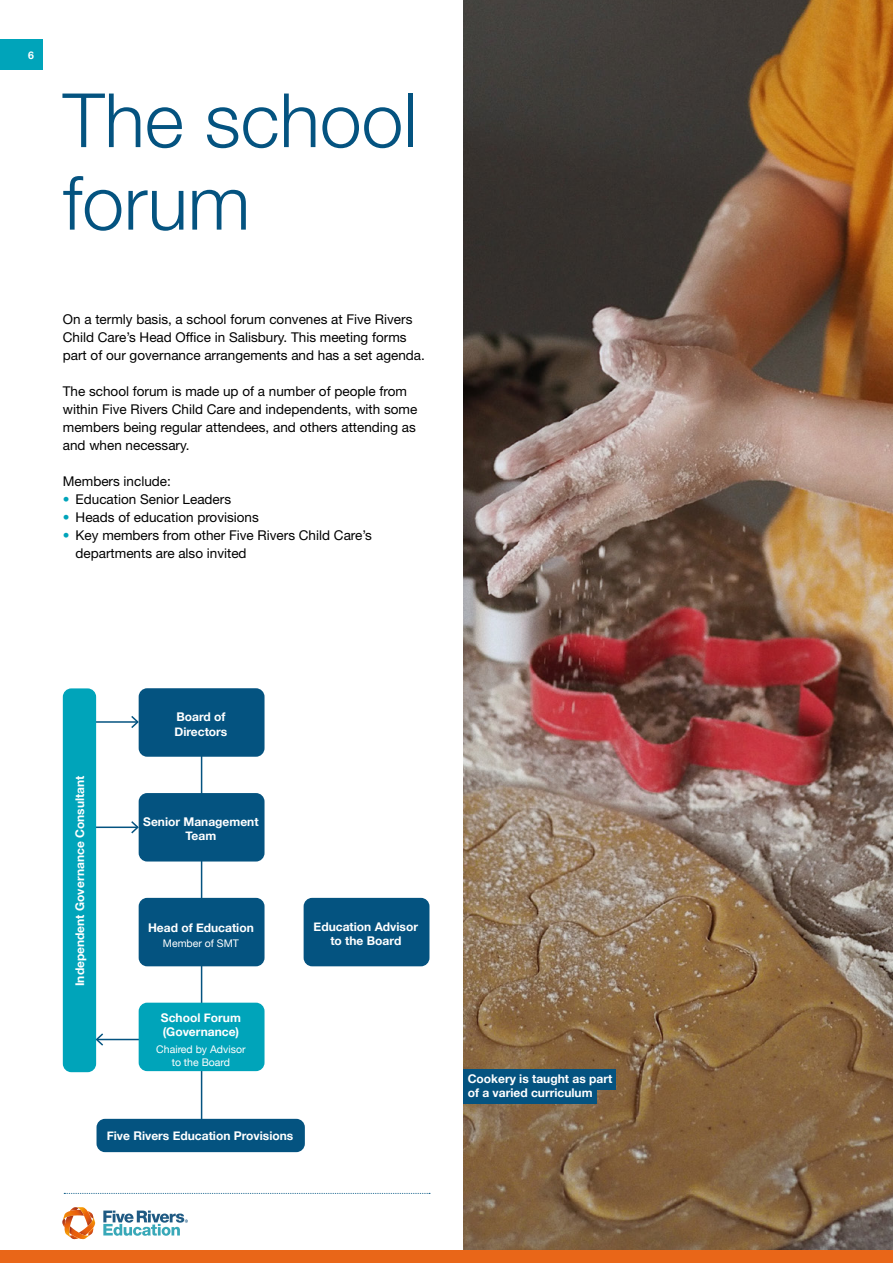
<style>
.page{position:relative;width:893px;height:1263px;background:#fff}
.page>*{position:absolute;margin:0;border:0;box-sizing:border-box;transform-origin:0 0}
.t1{font:300 75px/82.5px "Helvetica Neue LT Std";color:#045380}
.t2{font:13.5px/18px "Helvetica Neue LT Std";color:#000}
.t3{font:700 12px/14.4px "Helvetica Neue";color:#fff}
.t4{font:10.5px/13.5px "Helvetica Neue";color:#fff;text-align:center}
.t5{font:700 10.5px "Helvetica Neue";color:#fff}
.s1{color:#00a4ba}
</style>
<div class="page">
<div style="left:0;top:39px;width:43px;height:30px;background:#00a4ba"></div>
<svg style="left:64px;top:1193px;width:366px;height:1px"></svg>
<img style="left:463px;top:0;width:430px;height:1251px">
<div style="left:0;top:1251px;width:893px;height:12px;background:#e96618"></div>
<div style="left:463px;top:1069px;width:153px;height:21px;background:#045380"></div>
<div style="left:463px;top:1083px;width:134px;height:21px;background:#045380"></div>
<hr style="left:97px;top:1039px;width:60px;height:1px;background:#045380">
<svg style="left:96px;top:1032px;width:9px;height:15px"></svg>
<hr style="left:77px;top:826px;width:61px;height:2px;background:#045380">
<svg style="left:130px;top:819px;width:9px;height:16px"></svg>
<hr style="left:77px;top:721px;width:61px;height:2px;background:#045380">
<svg style="left:130px;top:714px;width:9px;height:16px"></svg>
<hr style="left:201px;top:696px;width:1px;height:432px;background:#045380">
<div style="left:139px;top:688px;width:126px;height:69px;background:#045380;border-radius:9px"></div>
<div style="left:139px;top:793px;width:126px;height:68px;background:#045380;border-radius:9px"></div>
<div style="left:139px;top:898px;width:126px;height:68px;background:#045380;border-radius:9px"></div>
<div style="left:139px;top:1003px;width:126px;height:68px;background:#00a4ba;border-radius:9px"></div>
<div style="left:97px;top:1119px;width:208px;height:33px;background:#045380;border-radius:9px"></div>
<div style="left:304px;top:898px;width:125px;height:68px;background:#045380;border-radius:9px"></div>
<div style="left:63px;top:688px;width:33px;height:384px;background:#00a4ba;border-radius:9px"></div>
<svg style="left:103px;top:1210px;width:85px;height:26px"></svg>
<svg style="left:62px;top:1207px;width:34px;height:33px"></svg>
<p class="t5" style="left:28px;top:47px;width:7px">6</p>
<h1 class="t1" style="left:63px;top:78px;width:356px">The school forum</h1>
<p class="t2" style="left:63px;top:310px;width:364px">On a termly basis, a school forum convenes at Five Rivers<br>Child Care’s Head Office in Salisbury. This meeting forms part of our governance arrangements and has a set agenda.</p>
<p class="t2" style="left:63px;top:382px;width:356px">The school forum is made up of a number of people from within Five Rivers Child Care and independents, with some members being regular attendees, and others attending as and when necessary.</p>
<p class="t2" style="left:63px;top:472px;width:110px">Members include:</p>
<p class="t2" style="left:63px;top:490px;width:170px"><span class="s1">•</span> Education Senior Leaders</p>
<p class="t2" style="left:63px;top:508px;width:198px"><span class="s1">•</span> Heads of education provisions</p>
<p class="t2" style="left:76px;top:526px;width:298px;text-indent:-13px"><span class="s1">•</span> Key members from other Five Rivers Child Care’s departments are also invited</p>
<p class="t3" style="left:73px;top:986px;width:212px;rotate:-90deg">Independent Governance Consultant</p>
<p class="t3" style="left:174px;top:710px;width:54px">Board of<br>Directors</p>
<p class="t3" style="left:143px;top:815px;width:117px;text-align:center">Senior Management<br>Team</p>
<p class="t3" style="left:148px;top:920px;width:107px">Head of Education</p>
<p class="t4" style="left:163px;top:937px;width:78px">Member of SMT</p>
<p class="t3" style="left:161px;top:1011px;width:81px">School Forum (Governance)</p>
<p class="t4" style="left:156px;top:1043px;width:91px">Chaired by Advisor to the Board</p>
<p class="t3" style="left:314px;top:919px;width:106px;text-align:center">Education Advisor to the Board</p>
<p class="t3" style="left:107px;top:1129px;width:188px">Five Rivers Education Provisions</p>
<p class="t3" style="left:468px;top:1072px;width:146px">Cookery is taught as part of a varied curriculum</p>
</div>
